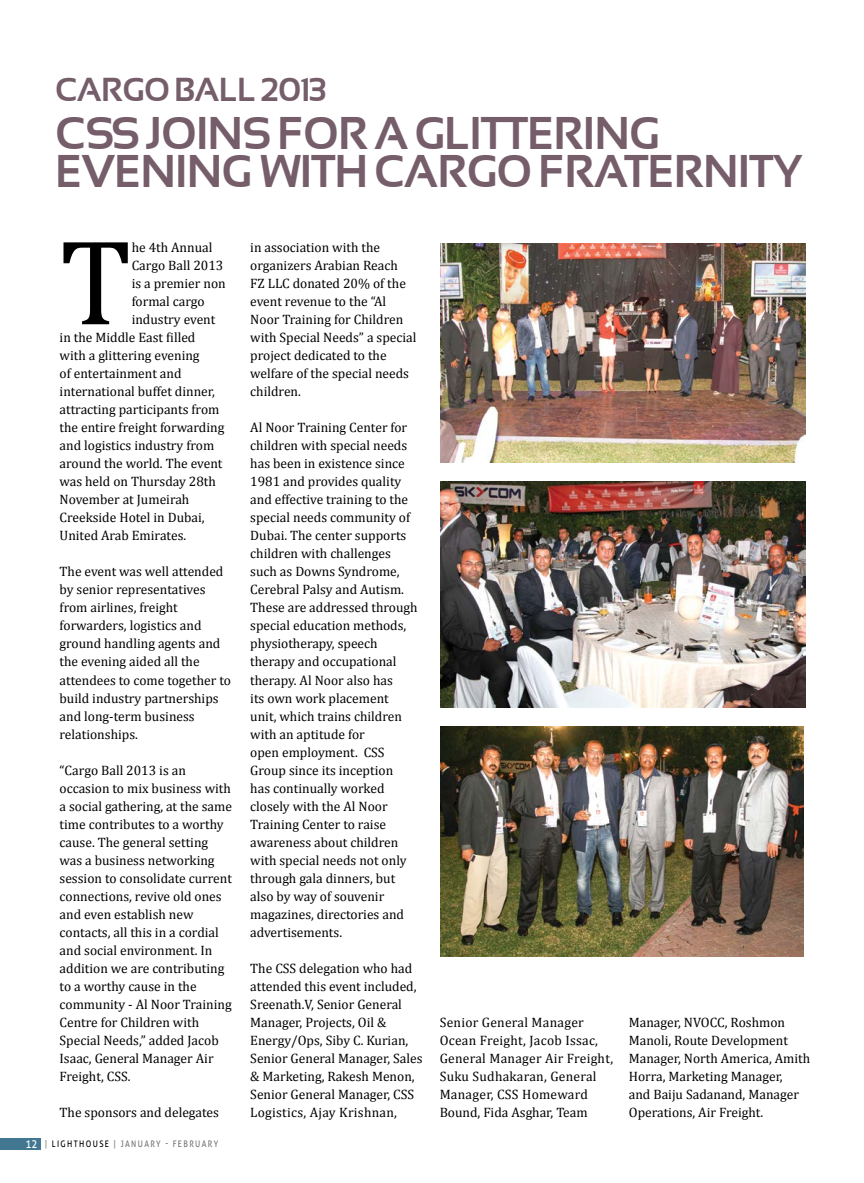
<style>
.page{position:relative;width:864px;height:1183px;background:#fff}
.page>*{position:absolute;margin:0;border:0;box-sizing:border-box;transform-origin:0 0}
.t1{font:122.7px "Cambria";color:#000}
.t2{font:700 45.6px/37.2px "Sansation";letter-spacing:-.02em;color:#755d6a}
.t3{font:700 33px "Sansation";letter-spacing:-.02em;color:#755d6a}
.t4{font:13.65px/18px "Cambria";color:#000}
.t5{font:13.65px/18px "Cambria";letter-spacing:.02em;color:#000}
.t6{font:9px "Aller";letter-spacing:.18em;color:#717275;scale:.85 1}
.s1{font-size:12px;color:#fff}
.s2{color:#748370}
.s3{color:#000}
</style>
<div class="page">
<div style="left:0;top:1138px;width:41px;height:11px;background:#427791"></div>
<img style="left:440px;top:243px;width:364px;height:219px">
<img style="left:440px;top:726px;width:363px;height:230px">
<img style="left:440px;top:481px;width:365px;height:226px">
<h3 class="t3" style="left:55px;top:70px;width:272px">CARGO BALL 2013</h3>
<h2 class="t2" style="left:55px;top:115px;width:747px">CSS JOINS FOR A GLITTERING<br>EVENING WITH CARGO FRATERNITY</h2>
<h1 class="t1" style="left:60px;top:210px;width:74px">T</h1>
<p class="t4" style="left:132px;top:238px;width:82px">he 4th Annual</p>
<p class="t4" style="left:132px;top:256px;width:93px">Cargo Ball 2013</p>
<p class="t4" style="left:132px;top:274px;width:95px">is a premier non</p>
<p class="t4" style="left:132px;top:292px;width:75px">formal cargo</p>
<p class="t4" style="left:132px;top:310px;width:85px">industry event</p>
<p class="t4" style="left:60px;top:328px;width:137px">in the Middle East filled</p>
<p class="t4" style="left:60px;top:346px;width:141px">with a glittering evening</p>
<p class="t4" style="left:60px;top:364px;width:123px">of entertainment and</p>
<p class="t4" style="left:60px;top:382px;width:157px">international buffet dinner,</p>
<p class="t4" style="left:60px;top:400px;width:161px">attracting participants from</p>
<p class="t4" style="left:60px;top:418px;width:166px">the entire freight forwarding</p>
<p class="t4" style="left:60px;top:436px;width:156px">and logistics industry from</p>
<p class="t4" style="left:60px;top:454px;width:164px">around the world. The event</p>
<p class="t4" style="left:60px;top:472px;width:158px">was held on Thursday 28th</p>
<p class="t4" style="left:60px;top:490px;width:131px">November at Jumeirah</p>
<p class="t4" style="left:60px;top:508px;width:146px">Creekside Hotel in Dubai,</p>
<p class="t4" style="left:60px;top:526px;width:128px">United Arab Emirates.</p>
<p class="t4" style="left:60px;top:562px;width:173px">The event was well attended by senior representatives from airlines, freight forwarders, logistics and ground handling agents and the evening aided all the attendees to come together to build industry partnerships and long-term business relationships.</p>
<p class="t4" style="left:60px;top:760px;width:174px">“Cargo Ball 2013 is an occasion to mix business with a social gathering, at the same time contributes to a worthy cause. The general setting was a business networking session to consolidate current connections, revive old ones and even establish new contacts, all this in a cordial and social environment. In addition we are contributing to a worthy cause in the community - Al Noor Training<br>Centre for Children with<br>Special Needs,” added Jacob<br>Isaac, General Manager Air<br>Freight, CSS.</p>
<p class="t4" style="left:60px;top:1102px;width:161px">The sponsors and delegates</p>
<p class="t6" style="left:25px;top:1137px;width:228px"><span class="s1">12</span> <span class="s2">|</span> <span class="s3">LIGHTHOUSE</span> <span class="s2">|</span> JANUARY - FEBRUARY</p>
<p class="t4" style="left:250px;top:238px;width:168px">in association with the organizers Arabian Reach<br>FZ LLC donated 20% of the event revenue to the “Al<br>Noor Training for Children with Special Needs” a special project dedicated to the welfare of the special needs children.  </p>
<p class="t4" style="left:250px;top:418px;width:169px">Al Noor Training Center for children with special needs has been in existence since<br>1981 and provides quality and effective training to the special needs community of<br>Dubai. The center supports children with challenges such as Downs Syndrome,<br>Cerebral Palsy and Autism.<br>These are addressed through special education methods, physiotherapy, speech therapy and occupational therapy. Al Noor also has<br>its own work placement unit, which trains children with an aptitude for<br>open employment.   CSS<br>Group since its inception<br>has continually worked closely with the Al Noor<br>Training Center to raise awareness about children with special needs not only through gala dinners, but also by way of souvenir magazines, directories and advertisements.  </p>
<p class="t4" style="left:250px;top:958px;width:174px">The CSS delegation who had attended this event included,<br>Sreenath.V, Senior General<br>Manager, Projects, Oil &amp;<br>Energy/Ops, Siby C. Kurian,<br>Senior General Manager, Sales &amp; Marketing, Rakesh Menon,<br>Senior General Manager, CSS<br>Logistics, Ajay Krishnan,</p>
<p class="t5" style="left:439px;top:1012px;width:175px">Senior General Manager<br>Ocean Freight, Jacob Issac,<br>General Manager Air Freight,<br>Suku Sudhakaran, General<br>Manager, CSS Homeward<br>Bound, Fida Asghar, Team</p>
<p class="t4" style="left:628px;top:1012px;width:183px">Manager, NVOCC, Roshmon<br>Manoli, Route Development<br>Manager, North America, Amith<br>Horra, Marketing Manager,<br>and Baiju Sadanand, Manager<br>Operations, Air Freight.</p>
</div>
